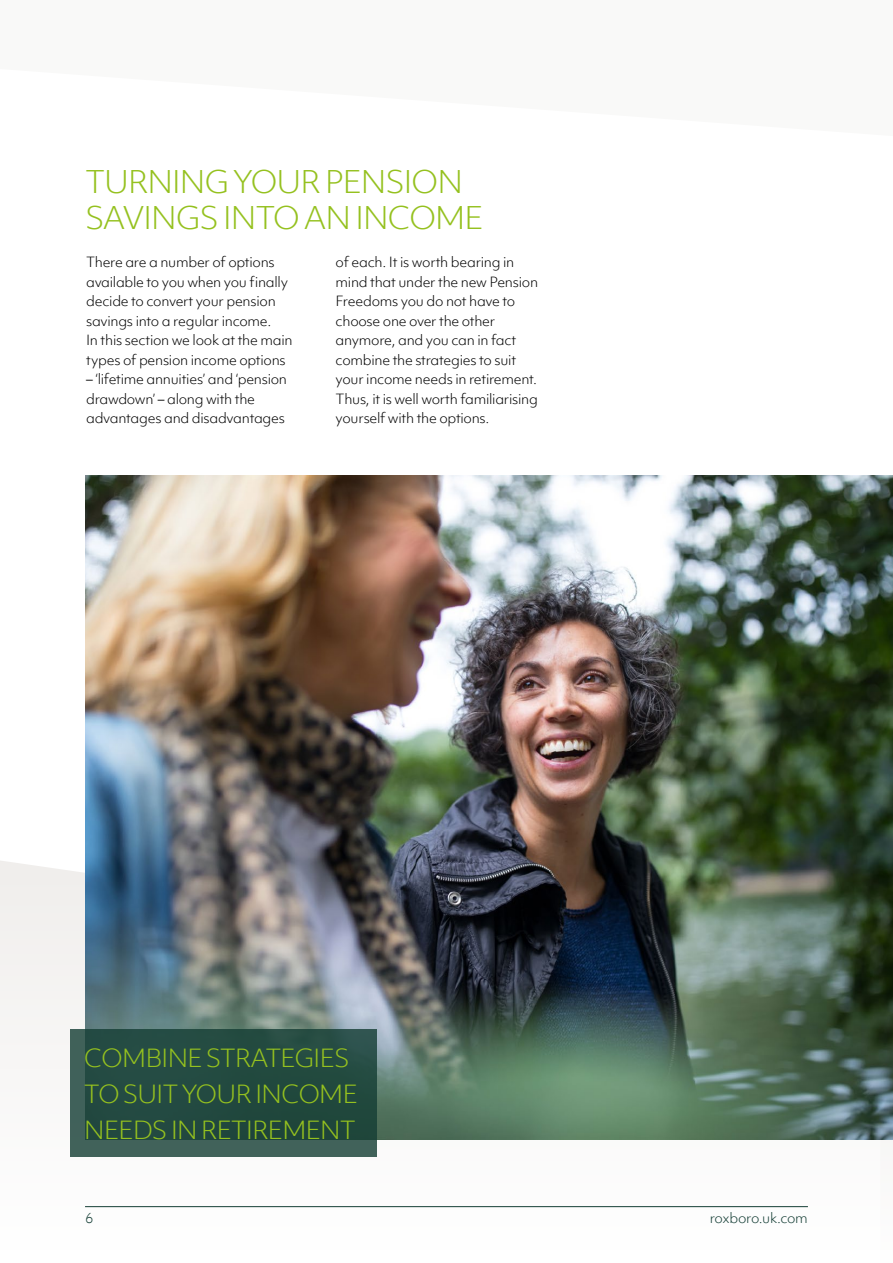
<style>
.page{position:relative;width:893px;height:1263px;background:#fff}
.page>*{position:absolute;margin:0;border:0;box-sizing:border-box;transform-origin:0 0}
.t1{font:300 30px/36px "Objektiv Mk 1";letter-spacing:-.05em;color:#95c11f}
.t2{font:300 24px/36px "Objektiv Mk 1";letter-spacing:-.05em;color:#95c11f}
.t3{font:300 13.5px/19.5px "Objektiv Mk 1";letter-spacing:-.02em;color:#000}
.t4{font:300 13.5px "Objektiv Mk 1";letter-spacing:-.02em;color:#153e35}
</style>
<div class="page">
<svg style="left:0;top:861px;width:893px;height:347px"></svg>
<hr style="left:85px;top:1206px;width:723px;height:1px;background:#153e35">
<img style="left:85px;top:476px;width:808px;height:663px">
<svg style="left:70px;top:1029px;width:306px;height:128px;background:#284e45"></svg>
<h1 class="t1" style="left:85px;top:164px;width:400px">TURNING YOUR PENSION<br>SAVINGS INTO AN INCOME</h1>
<p class="t3" style="left:86px;top:252px;width:208px">There are a number of options available to you when you finally decide to convert your pension savings into a regular income.<br>In this section we look at the main types of pension income options</p>
<p class="t3" style="left:86px;top:369px;width:202px">– ‘lifetime annuities’ and ‘pension drawdown’ – along with the advantages and disadvantages</p>
<p class="t3" style="left:336px;top:252px;width:204px">of each. It is worth bearing in mind that under the new Pension<br>Freedoms you do not have to choose one over the other anymore, and you can in fact combine the strategies to suit your income needs in retirement.<br>Thus, it is well worth familiarising yourself with the options.</p>
<h2 class="t2" style="left:84px;top:1039px;width:276px">COMBINE STRATEGIES<br>TO SUIT YOUR INCOME<br>NEEDS IN RETIREMENT</h2>
<p class="t4" style="left:85px;top:1208px;width:10px">6</p>
<p class="t4" style="left:710px;top:1208px;width:100px">roxboro.uk.com</p>
</div>
